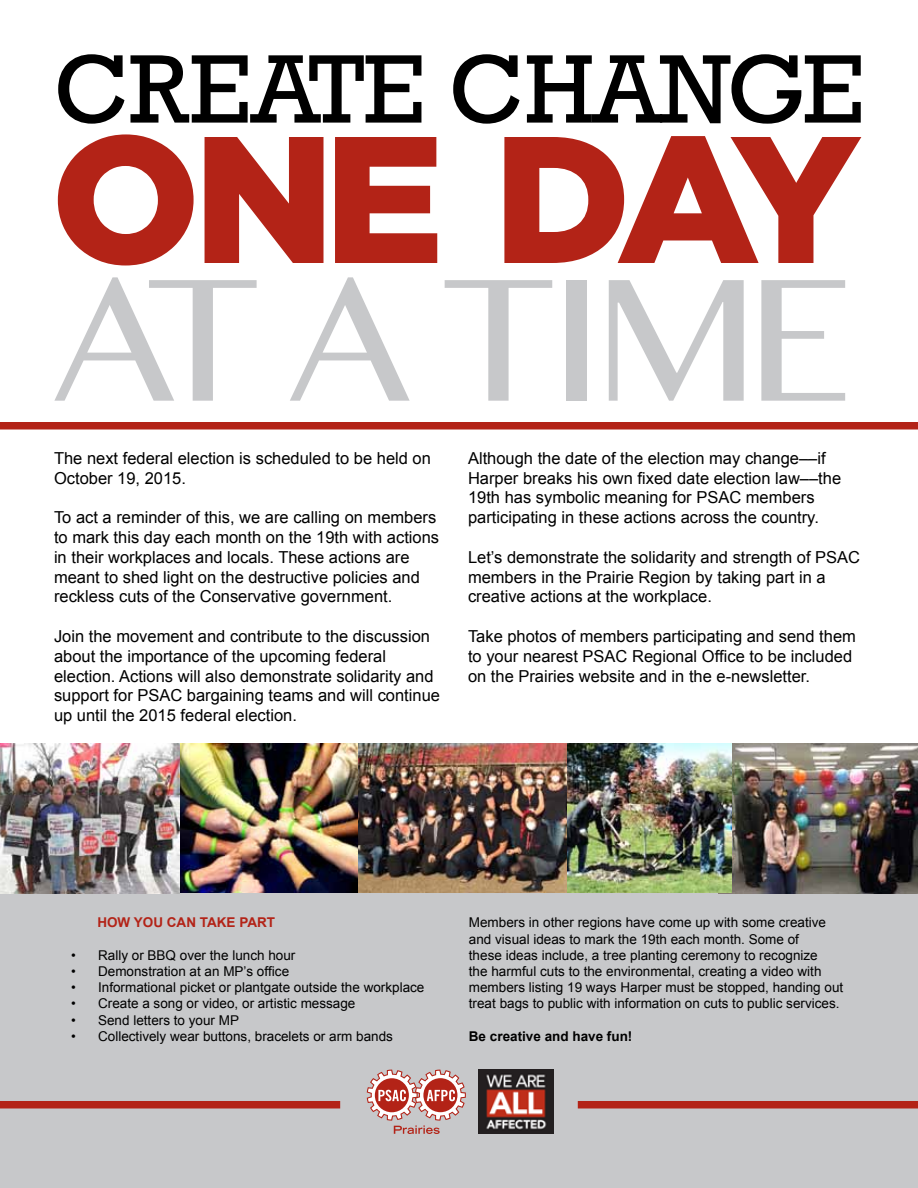
<style>
.page{position:relative;width:918px;height:1188px;background:#fff}
.page>*{position:absolute;margin:0;border:0;box-sizing:border-box;transform-origin:0 0}
.t1{font:208.5px "Khmer MN";letter-spacing:-.05em;color:#c7c8ca}
.t2{font:900 180px "Gotham";letter-spacing:-.07em;color:#b32317}
.t3{font:99px "Rockwell";letter-spacing:-.02em;color:#000}
.t4{font:16.5px/19.8px "Arial";color:#000}
.t5{font:13.5px/16.2px "Arial";color:#000}
.t6{font:700 13.5px "Arial";color:#000}
.t7{font:700 13.5px "Arial";color:#b32317}
</style>
<div class="page">
<div style="left:0;top:743px;width:918px;height:445px;background:#c7c8ca"></div>
<img style="left:478px;top:1070px;width:75px;height:64px">
<svg style="left:367px;top:1070px;width:99px;height:64px"></svg>
<div style="left:0;top:1101px;width:340px;height:7px;background:#b32317"></div>
<div style="left:578px;top:1101px;width:340px;height:7px;background:#b32317"></div>
<div style="left:0;top:422px;width:918px;height:8px;background:#b32317"></div>
<img style="left:732px;top:744px;width:186px;height:149px">
<img style="left:174px;top:743px;width:184px;height:150px">
<img style="left:567px;top:743px;width:165px;height:150px">
<img style="left:358px;top:743px;width:209px;height:150px">
<img style="left:0;top:744px;width:180px;height:149px">
<h3 class="t3" style="left:54px;top:32px;width:812px">CREATE CHANGE</h3>
<h2 class="t2" style="left:51px;top:95px;width:811px">ONE DAY</h2>
<h1 class="t1" style="left:54px;top:207px;width:800px">AT A TIME</h1>
<p class="t4" style="left:54px;top:448px;width:378px">The next federal election is scheduled to be held on<br>October 19, 2015.</p>
<p class="t4" style="left:54px;top:508px;width:387px">To act a reminder of this, we are calling on members to mark this day each month on the 19th with actions in their workplaces and locals. These actions are meant to shed light on the destructive policies and reckless cuts of the Conservative government.</p>
<p class="t4" style="left:54px;top:626px;width:388px">Join the movement and contribute to the discussion about the importance of the upcoming federal election. Actions will also demonstrate solidarity and support for PSAC bargaining teams and will continue up until the 2015 federal election.</p>
<p class="t4" style="left:468px;top:448px;width:375px">Although the date of the election may change––if Harper breaks his own fixed date election law––the 19th has symbolic meaning for PSAC members participating in these actions across the country.</p>
<p class="t4" style="left:468px;top:547px;width:394px">Let’s demonstrate the solidarity and strength of PSAC members in the Prairie Region by taking part in a creative actions at the workplace.</p>
<p class="t4" style="left:468px;top:626px;width:389px">Take photos of members participating and send them to your nearest PSAC Regional Office to be included on the Prairies website and in the e-newsletter.</p>
<p class="t7" style="left:97px;top:914px;width:179px">How you can take part</p>
<p class="t5" style="left:71px;top:947px;width:226px">• Rally or BBQ over the lunch hour</p>
<p class="t5" style="left:71px;top:963px;width:220px">• Demonstration at an MP’s office</p>
<p class="t5" style="left:71px;top:980px;width:355px">• Informational picket or plantgate outside the workplace</p>
<p class="t5" style="left:71px;top:996px;width:286px">• Create a song or video, or artistic message</p>
<p class="t5" style="left:71px;top:1012px;width:170px">• Send letters to your MP</p>
<p class="t5" style="left:71px;top:1028px;width:323px">• Collectively wear buttons, bracelets or arm bands</p>
<p class="t5" style="left:469px;top:915px;width:376px">Members in other regions have come up with some creative and visual ideas to mark the 19th each month. Some of<br>these ideas include, a tree planting ceremony to recognize<br>the harmful cuts to the environmental, creating a video with members listing 19 ways Harper must be stopped, handing out treat bags to public with information on cuts to public services.</p>
<p class="t6" style="left:469px;top:1027px;width:165px">Be creative and have fun!</p>
</div>
